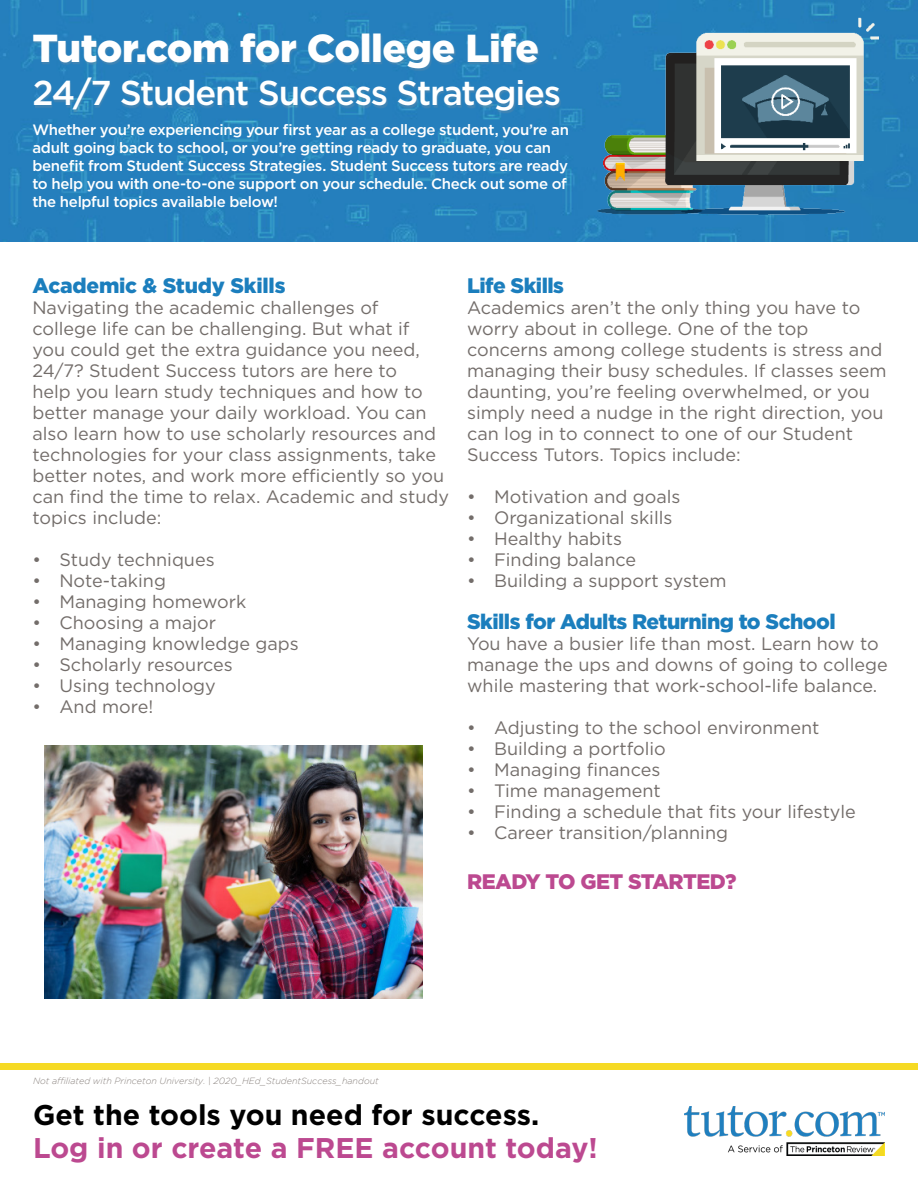
<style>
.page{position:relative;width:918px;height:1188px;background:#fff}
.page>*{position:absolute;margin:0;border:0;box-sizing:border-box;transform-origin:0 0}
.t1{font:900 39px "Gotham";letter-spacing:-.01em;color:#fff}
.t2{font:500 34.5px "Gotham";letter-spacing:-.035em;color:#fff}
.t3{font:700 28.5px "Gotham";color:#bc4990}
.t4{font:700 28.5px "Gotham";color:#000}
.t5{font:900 21px "Gotham";letter-spacing:-.025em;color:#1b7ebd}
.t6{font:900 21px "Gotham";letter-spacing:-.025em;color:#bc4990}
.t7{font:18px/21px "Gotham";color:#736d6a}
.t8{font:500 15px/18px "Gotham";letter-spacing:-.02em;color:#fff}
.t9{font:italic 300 9px "Gotham";color:#8a837f}
</style>
<div class="page">
<img style="left:0;top:0;width:918px;height:242px">
<div style="left:460px;top:1064px;width:458px;height:6px;background:#f6da24"></div>
<div style="left:0;top:1064px;width:460px;height:6px;background:#f6da24"></div>
<div style="left:34px;top:35px;width:506px;height:36px;background:#939598;opacity:.25"></div>
<div style="left:35px;top:79px;width:526px;height:34px;background:#939598;opacity:.25"></div>
<img style="left:597px;top:11px;width:282px;height:218px">
<img style="left:685px;top:1106px;width:200px;height:49px">
<img style="left:44px;top:745px;width:379px;height:253px">
<p class="t1" style="left:32px;top:21px;width:508px">Tutor.com for College Life</p>
<p class="t2" style="left:32px;top:71px;width:530px">24/7 Student Success Strategies</p>
<p class="t8" style="left:32px;top:120px;width:538px">Whether you’re experiencing your first year as a college student, you’re an adult going back to school, or you’re getting ready to graduate, you can benefit from Student Success Strategies. Student Success tutors are ready to help you with one-to-one support on your schedule. Check out some of the helpful topics available below!</p>
<p class="t5" style="left:32px;top:271px;width:255px">Academic &amp; Study Skills</p>
<p class="t7" style="left:32px;top:297px;width:418px">Navigating the academic challenges of<br>college life can be challenging. But what if<br>you could get the extra guidance you need, 24/7? Student Success tutors are here to<br>help you learn study techniques and how to better manage your daily workload. You can also learn how to use scholarly resources and technologies for your class assignments, take better notes, and work more efficiently so you can find the time to relax. Academic and study topics include:</p>
<p class="t7" style="left:32px;top:549px;width:184px">• Study techniques</p>
<p class="t7" style="left:32px;top:570px;width:135px">• Note-taking</p>
<p class="t7" style="left:32px;top:591px;width:215px">• Managing homework</p>
<p class="t7" style="left:32px;top:612px;width:185px">• Choosing a major</p>
<p class="t7" style="left:32px;top:633px;width:268px">• Managing knowledge gaps</p>
<p class="t7" style="left:32px;top:654px;width:202px">• Scholarly resources</p>
<p class="t7" style="left:32px;top:675px;width:185px">• Using technology</p>
<p class="t7" style="left:32px;top:696px;width:122px">• And more!</p>
<p class="t5" style="left:467px;top:271px;width:98px">Life Skills</p>
<p class="t7" style="left:467px;top:297px;width:395px">Academics aren’t the only thing you have to worry about in college. One of the top</p>
<p class="t7" style="left:467px;top:339px;width:421px">concerns among college students is stress and managing their busy schedules. If classes seem daunting, you’re feeling overwhelmed, or you simply need a nudge in the right direction, you can log in to connect to one of our Student Success Tutors. Topics include:</p>
<p class="t7" style="left:467px;top:486px;width:215px">• Motivation and goals</p>
<p class="t7" style="left:467px;top:507px;width:207px">• Organizational skills</p>
<p class="t7" style="left:467px;top:528px;width:157px">• Healthy habits</p>
<p class="t7" style="left:467px;top:549px;width:171px">• Finding balance</p>
<p class="t7" style="left:467px;top:570px;width:261px">• Building a support system</p>
<p class="t5" style="left:467px;top:607px;width:370px">Skills for Adults Returning to School</p>
<p class="t7" style="left:467px;top:633px;width:422px">You have a busier life than most. Learn how to manage the ups and downs of going to college while mastering that work-school-life balance.</p>
<p class="t7" style="left:467px;top:717px;width:354px">• Adjusting to the school environment</p>
<p class="t7" style="left:467px;top:738px;width:200px">• Building a portfolio</p>
<p class="t7" style="left:467px;top:759px;width:195px">• Managing finances</p>
<p class="t7" style="left:467px;top:780px;width:195px">• Time management</p>
<p class="t7" style="left:467px;top:801px;width:390px">• Finding a schedule that fits your lifestyle</p>
<p class="t7" style="left:467px;top:822px;width:262px">• Career transition/planning</p>
<p class="t6" style="left:467px;top:867px;width:271px">READY TO GET STARTED?</p>
<p class="t9" style="left:33px;top:1076px;width:347px">Not affiliated with Princeton University. | 2020_HEd_StudentSuccess_handout</p>
<p class="t4" style="left:33px;top:1096px;width:508px">Get the tools you need for success.</p>
<p class="t3" style="left:33px;top:1129px;width:566px">Log in or create a FREE account today!</p>
</div>
